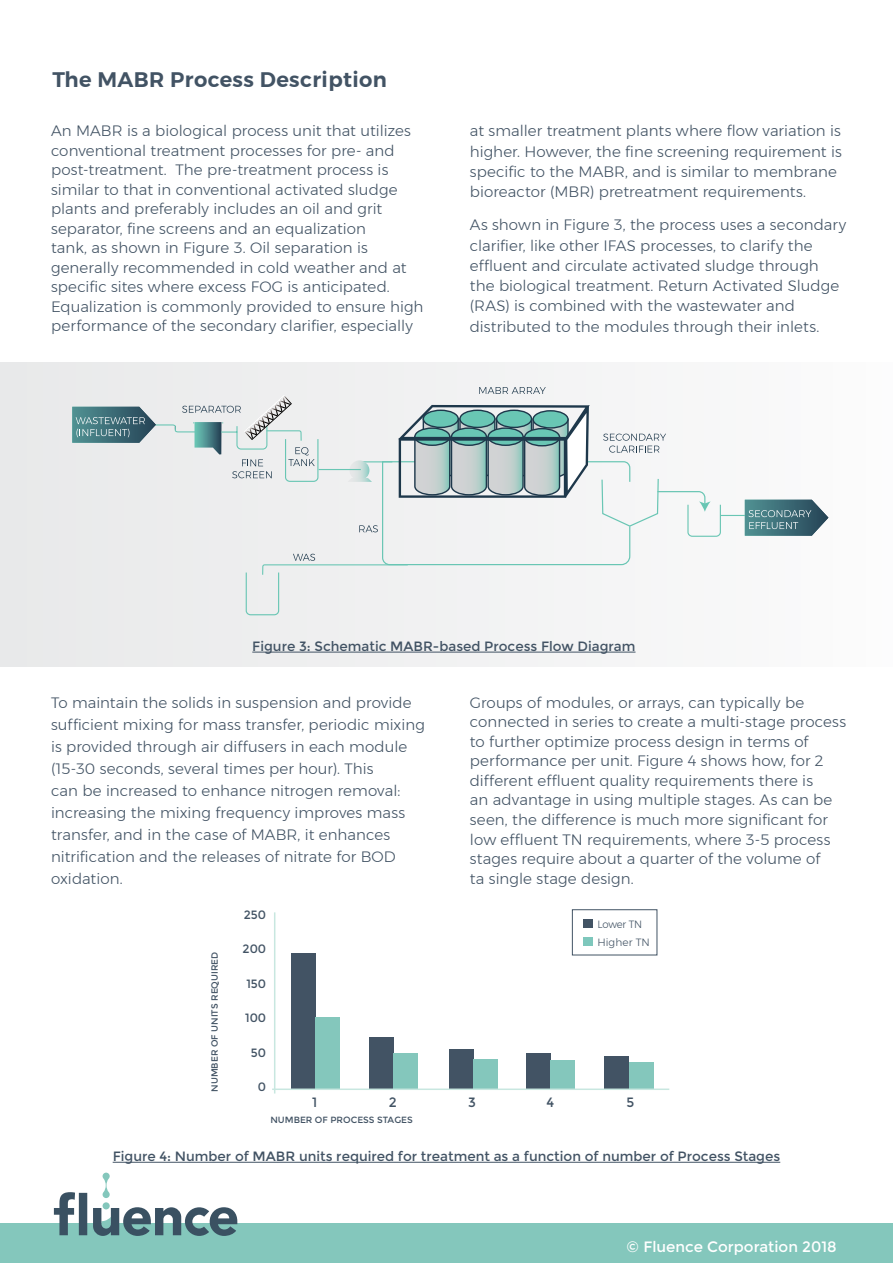
<style>
.page{position:relative;width:893px;height:1263px;background:#fff}
.page>*{position:absolute;margin:0;border:0;box-sizing:border-box;transform-origin:0 0}
.t1{font:600 21px "Montserrat";letter-spacing:.02em;color:#425364}
.t2{font:300 15px/19.5px "Montserrat";letter-spacing:.005em;color:#425364}
.t3{font:15px "Montserrat";color:#fff}
.t4{font:13.5px "Montserrat";color:#425364}
.t5{font:12px "Montserrat";color:#425364}
.t6{font:300 10.5px "Montserrat";letter-spacing:.01em;color:#425364}
.t7{font:300 10.5px "Montserrat";letter-spacing:.01em;color:#425364;scale:.96 1}
.t8{font:9px "Montserrat";color:#425364}
</style>
<div class="page">
<div style="left:0;top:1223px;width:893px;height:40px;background:#84c7bc"></div>
<svg style="left:54px;top:1172px;width:183px;height:64px"></svg>
<div style="left:0;top:362px;width:893px;height:304px;background:linear-gradient(to right,#e8e9e9,#fbfbfc)"></div>
<hr style="left:252px;top:652px;width:383px;height:1px;background:#425364">
<hr style="left:113px;top:1162px;width:667px;height:1px;background:#425364">
<div style="left:292px;top:953px;width:24px;height:136px;background:#425364"></div>
<div style="left:370px;top:1037px;width:24px;height:52px;background:#425364"></div>
<div style="left:449px;top:1049px;width:24px;height:40px;background:#425364"></div>
<div style="left:526px;top:1053px;width:24px;height:36px;background:#425364"></div>
<div style="left:605px;top:1056px;width:24px;height:33px;background:#425364"></div>
<div style="left:629px;top:1062px;width:24px;height:27px;background:#84c7bc"></div>
<div style="left:551px;top:1060px;width:24px;height:29px;background:#84c7bc"></div>
<div style="left:473px;top:1059px;width:24px;height:30px;background:#84c7bc"></div>
<div style="left:393px;top:1053px;width:24px;height:36px;background:#84c7bc"></div>
<div style="left:316px;top:1017px;width:24px;height:72px;background:#84c7bc"></div>
<hr style="left:272px;top:1088px;width:397px;height:2px;background:#c8e7e0">
<hr style="left:274px;top:912px;width:1px;height:181px;background:#c8e7e0">
<div style="left:583px;top:937px;width:9px;height:9px;background:#7ec7bc"></div>
<div style="left:583px;top:919px;width:9px;height:9px;background:#425364"></div>
<div style="left:572px;top:909px;width:85px;height:46px;border:1px solid #425364"></div>
<div style="left:245px;top:504px;width:476px;height:112px;background:#f2f3f3"></div>
<svg style="left:72px;top:362px;width:639px;height:214px"></svg>
<hr style="left:319px;top:469px;width:42px;height:1px;background:#69c6b4">
<svg style="left:720px;top:500px;width:108px;height:36px"></svg>
<h1 class="t1" style="left:52px;top:63px;width:336px">The MABR Process Description</h1>
<p class="t2" style="left:51px;top:121px;width:374px">An MABR is a biological process unit that utilizes conventional treatment processes for pre- and post-treatment. The pre-treatment process is similar to that in conventional activated sludge plants and preferably includes an oil and grit separator, fine screens and an equalization<br>tank, as shown in Figure 3. Oil separation is generally recommended in cold weather and at specific sites where excess FOG is anticipated.<br>Equalization is commonly provided to ensure high performance of the secondary clarifier, especially</p>
<p class="t2" style="left:470px;top:121px;width:373px;line-height:20.2px">at smaller treatment plants where flow variation is higher. However, the fine screening requirement is specific to the MABR, and is similar to membrane bioreactor (MBR) pretreatment requirements.</p>
<p class="t2" style="left:470px;top:215px;width:378px;line-height:20.2px">As shown in Figure 3, the process uses a secondary clarifier, like other IFAS processes, to clarify the effluent and circulate activated sludge through the biological treatment. Return Activated Sludge (RAS) is combined with the wastewater and distributed to the modules through their inlets.</p>
<p class="t4" style="left:252px;top:638px;width:385px">Figure 3: Schematic MABR-based Process Flow Diagram</p>
<p class="t2" style="left:51px;top:691px;width:375px;line-height:22px">To maintain the solids in suspension and provide sufficient mixing for mass transfer, periodic mixing is provided through air diffusers in each module (15-30 seconds, several times per hour). This<br>can be increased to enhance nitrogen removal: increasing the mixing frequency improves mass transfer, and in the case of MABR, it enhances nitrification and the releases of nitrate for BOD oxidation.</p>
<p class="t2" style="left:470px;top:692px;width:378px">Groups of modules, or arrays, can typically be connected in series to create a multi-stage process to further optimize process design in terms of performance per unit. Figure 4 shows how, for 2 different effluent quality requirements there is<br>an advantage in using multiple stages. As can be seen, the difference is much more significant for low effluent TN requirements, where 3-5 process stages require about a quarter of the volume of<br>ta single stage design.</p>
<p class="t8" style="left:210px;top:1092px;width:142px;rotate:-90deg">NUMBER OF UNITS REQUIRED</p>
<p class="t5" style="left:244px;top:908px;width:24px">250</p>
<p class="t5" style="left:243px;top:942px;width:25px">200</p>
<p class="t5" style="left:246px;top:977px;width:21px">150</p>
<p class="t5" style="left:245px;top:1011px;width:23px">100</p>
<p class="t5" style="left:251px;top:1046px;width:17px">50</p>
<p class="t5" style="left:258px;top:1080px;width:10px">0</p>
<p class="t7" style="left:597px;top:916px;width:48px">Lower TN</p>
<p class="t6" style="left:597px;top:934px;width:54px">Higher TN</p>
<p class="t4" style="left:312px;top:1094px;width:7px">1</p>
<p class="t4" style="left:389px;top:1094px;width:9px">2</p>
<p class="t4" style="left:468px;top:1094px;width:9px">3</p>
<p class="t4" style="left:547px;top:1094px;width:9px">4</p>
<p class="t4" style="left:626px;top:1094px;width:9px">5</p>
<p class="t8" style="left:270px;top:1114px;width:144px">NUMBER OF PROCESS STAGES</p>
<p class="t4" style="left:113px;top:1149px;width:669px">Figure 4: Number of MABR units required for treatment as a function of number of Process Stages</p>
<p class="t3" style="left:626px;top:1238px;width:212px">© Fluence Corporation 2018</p>
</div>
